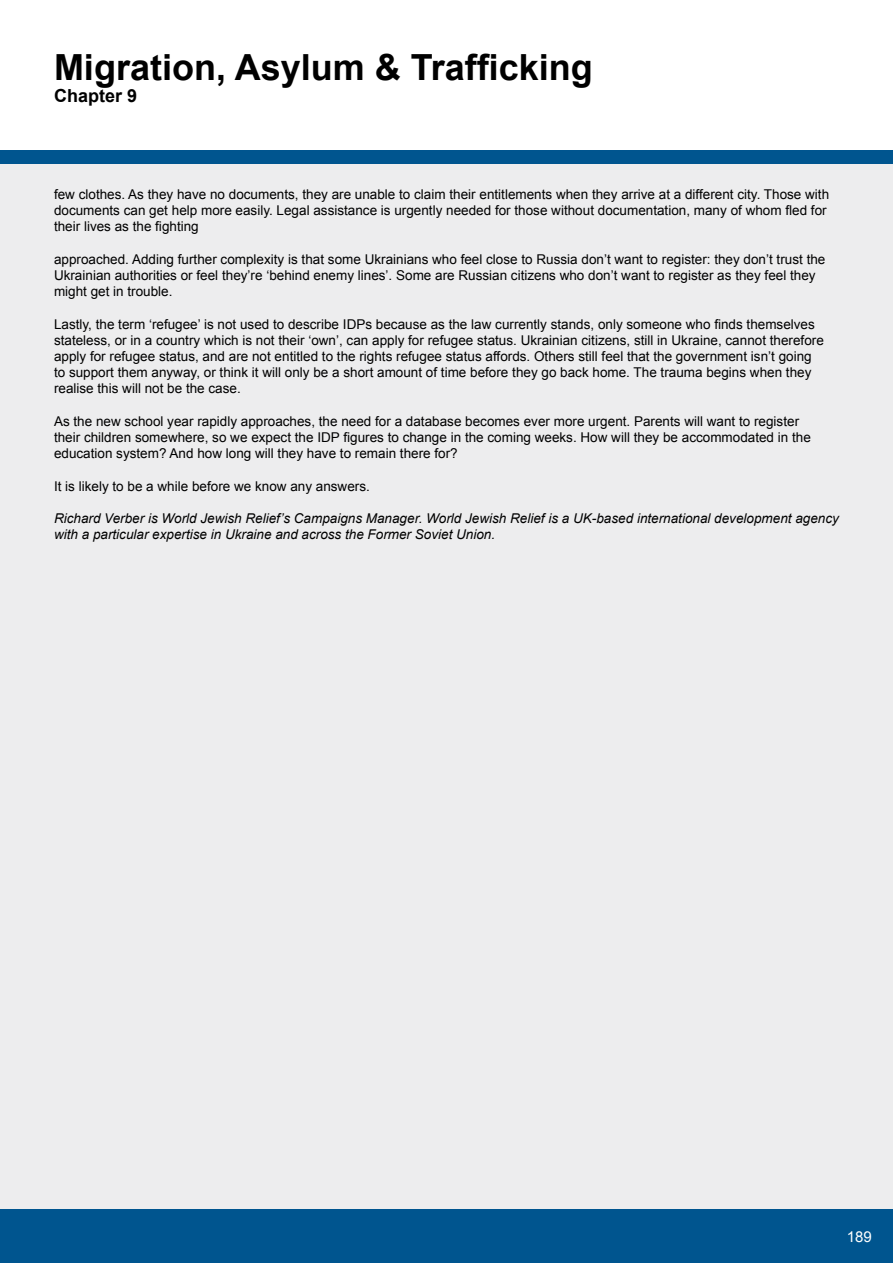
<style>
.page{position:relative;width:893px;height:1263px;background:#fff}
.page>*{position:absolute;margin:0;border:0;box-sizing:border-box;transform-origin:0 0}
.t1{font:700 36px "Arial";color:#000}
.t2{font:700 18px "Arial";color:#000}
.t3{font:15px "Arial";color:#fff}
.t4{font:13.5px/16.2px "Arial";color:#000}
.t5{font:italic 13.5px/16.2px "Arial";color:#000}
</style>
<div class="page">
<div style="left:0;top:151px;width:893px;height:1112px;background:#ededee"></div>
<div style="left:0;top:1210px;width:893px;height:53px;background:#00558f"></div>
<div style="left:0;top:151px;width:893px;height:13px;background:#00558f"></div>
<h1 class="t1" style="left:54px;top:44px;width:540px">Migration, Asylum &amp; Trafficking</h1>
<h2 class="t2" style="left:54px;top:83px;width:85px">Chapter 9</h2>
<p class="t4" style="left:54px;top:186px;width:777px">few clothes. As they have no documents, they are unable to claim their entitlements when they arrive at a different city. Those with documents can get help more easily. Legal assistance is urgently needed for those without documentation, many of whom fled for their lives as the fighting</p>
<p class="t4" style="left:54px;top:251px;width:773px">approached. Adding further complexity is that some Ukrainians who feel close to Russia don’t want to register: they don’t trust the<br>Ukrainian authorities or feel they’re ‘behind enemy lines’. Some are Russian citizens who don’t want to register as they feel they might get in trouble.</p>
<p class="t4" style="left:54px;top:316px;width:771px">Lastly, the term ‘refugee’ is not used to describe IDPs because as the law currently stands, only someone who finds themselves stateless, or in a country which is not their ‘own’, can apply for refugee status. Ukrainian citizens, still in Ukraine, cannot therefore apply for refugee status, and are not entitled to the rights refugee status affords. Others still feel that the government isn’t going to support them anyway, or think it will only be a short amount of time before they go back home. The trauma begins when they realise this will not be the case.</p>
<p class="t4" style="left:54px;top:413px;width:758px">As the new school year rapidly approaches, the need for a database becomes ever more urgent. Parents will want to register their children somewhere, so we expect the IDP figures to change in the coming weeks. How will they be accommodated in the education system? And how long will they have to remain there for?</p>
<p class="t4" style="left:54px;top:478px;width:317px">It is likely to be a while before we know any answers.</p>
<p class="t5" style="left:54px;top:510px;width:786px">Richard Verber is World Jewish Relief’s Campaigns Manager. World Jewish Relief is a UK-based international development agency with a particular expertise in Ukraine and across the Former Soviet Union.</p>
<p class="t3" style="left:847px;top:1226px;width:27px">189</p>
</div>
